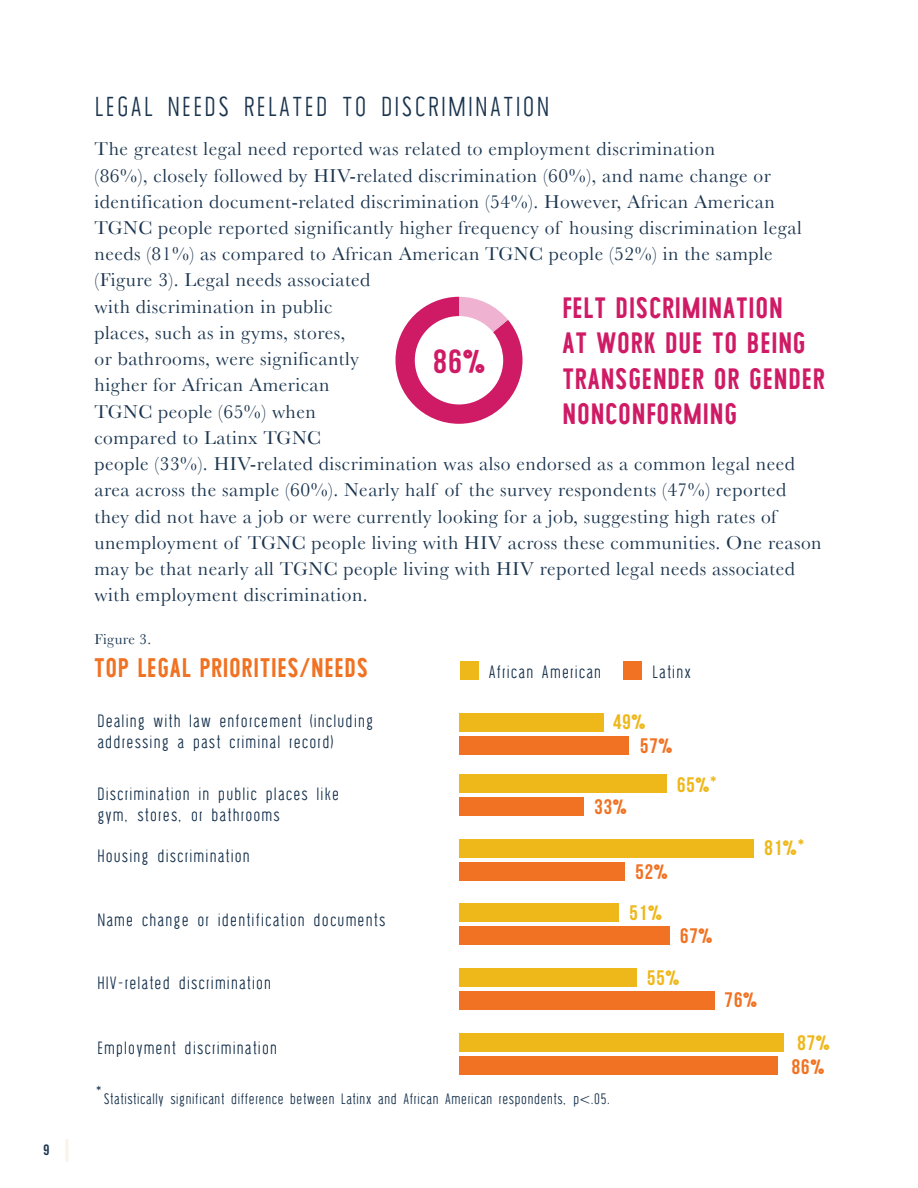
<style>
.page{position:relative;width:918px;height:1188px;background:#fff}
.page>*{position:absolute;margin:0;border:0;box-sizing:border-box;transform-origin:0 0}
.t1{font:700 33.45px "Bebas Neue";color:#cf1b65}
.t2{font:30px "Wask New";letter-spacing:.05em;color:#1b354f}
.t3{font:700 29.55px/35.5px "Wask New";letter-spacing:.05em;color:#cf1b65}
.t4{font:700 27px "Wask New";letter-spacing:.05em;color:#f07222}
.t5{font:700 21px "Bebas Neue";letter-spacing:.05em;color:#eeb71a}
.t6{font:700 21px "Bebas Neue";letter-spacing:.05em;color:#f07222}
.t7{font:19.5px/26.2px "Baskerville";letter-spacing:.025em;color:#1b354f}
.t8{font:19.5px/21px "Wask New";letter-spacing:.025em;color:#1b354f}
.t9{font:16.5px "Wask New";color:#1b354f}
.t10{font:15px "Baskerville";letter-spacing:.025em;color:#1b354f}
.t11{font:15px "Bebas Neue";color:#1b354f}
.s1{font-family:"Wask New"}
.s2{font-family:"Bebas Neue"}
.s3{font-size:25.5px}
.s4{font-family:"Baskerville"}
</style>
<div class="page">
<hr style="left:65px;top:1139px;width:3px;height:23px;background:#fbf3e7">
<svg style="left:395px;top:297px;width:128px;height:127px"></svg>
<div style="left:459px;top:839px;width:294px;height:19px;background:#eeb71a"></div>
<div style="left:459px;top:1033px;width:325px;height:19px;background:#eeb71a"></div>
<div style="left:459px;top:736px;width:170px;height:19px;background:#f07222"></div>
<div style="left:459px;top:774px;width:207px;height:19px;background:#eeb71a"></div>
<div style="left:459px;top:903px;width:159px;height:19px;background:#eeb71a"></div>
<div style="left:459px;top:968px;width:177px;height:19px;background:#eeb71a"></div>
<div style="left:459px;top:713px;width:144px;height:19px;background:#eeb71a"></div>
<div style="left:460px;top:662px;width:19px;height:18px;background:#eeb71a"></div>
<div style="left:623px;top:662px;width:19px;height:18px;background:#f07222"></div>
<div style="left:459px;top:926px;width:211px;height:19px;background:#f07222"></div>
<div style="left:459px;top:991px;width:256px;height:19px;background:#f07222"></div>
<div style="left:459px;top:862px;width:166px;height:19px;background:#f07222"></div>
<div style="left:459px;top:1056px;width:319px;height:18px;background:#f07222"></div>
<div style="left:459px;top:797px;width:125px;height:19px;background:#f07222"></div>
<p class="t11" style="left:43px;top:1141px;width:7px">9</p>
<h2 class="t2" style="left:94px;top:90px;width:457px">LEGAL NEEDS RELATED TO DISCRIMINATION</h2>
<p class="t7" style="left:94px;top:136px;width:729px">The greatest legal need reported was related to employment discrimination<br>(86%), closely followed by HIV-related discrimination (60%), and name change or identification document-related discrimination (54%). However, African American TGNC people reported significantly higher frequency of housing discrimination legal needs (81%) as compared to African American TGNC people (52%) in the sample (Figure 3). Legal needs associated<br>with discrimination in public<br>places, such as in gyms, stores,<br>or bathrooms, were significantly<br>higher for African American<br>TGNC people (65%) when<br>compared to Latinx TGNC<br>people (33%). HIV-related discrimination was also endorsed as a common legal need area across the sample (60%). Nearly half of the survey respondents (47%) reported they did not have a job or were currently looking for a job, suggesting high rates of unemployment of TGNC people living with HIV across these communities. One reason may be that nearly all TGNC people living with HIV reported legal needs associated with employment discrimination.</p>
<h3 class="t3" style="left:563px;top:289px;width:263px">FELT DISCRIMINATION<br>AT WORK DUE TO BEING<br>TRANSGENDER/ OR GENDER<br>NONCONFORMING</h3>
<h1 class="t1" style="left:434px;top:343px;width:52px">86<span class="s1">%</span></h1>
<p class="t10" style="left:94px;top:631px;width:58px">Figure 3.</p>
<h3 class="t4" style="left:94px;top:651px;width:275px">TOP LEGAL PRIORITIES<span class="s2">/</span>NEEDS</h3>
<p class="t8" style="left:488px;top:661px;width:115px">African American</p>
<p class="t8" style="left:652px;top:661px;width:41px">Latinx</p>
<p class="t8" style="left:97px;top:709px;width:278px">Dealing with law enforcement (including addressing a past criminal record)</p>
<p class="t8" style="left:97px;top:783px;width:244px">Discrimination in public places like gym, stores, or bathrooms</p>
<p class="t8" style="left:97px;top:845px;width:155px">Housing discrimination</p>
<p class="t8" style="left:97px;top:909px;width:290px">Name change or identification documents</p>
<p class="t8" style="left:97px;top:972px;width:176px">HIV-related discrimination</p>
<p class="t5" style="left:613px;top:710px;width:33px">49<span class="s1">%</span></p>
<p class="t6" style="left:640px;top:734px;width:33px">57<span class="s1">%</span></p>
<p class="t6" style="left:594px;top:795px;width:33px">33<span class="s1">%</span></p>
<p class="t5" style="left:677px;top:773px;width:42px">65<span class="s1">%*</span></p>
<p class="t6" style="left:636px;top:860px;width:33px">52<span class="s1">%</span></p>
<p class="t5" style="left:630px;top:901px;width:33px">51<span class="s1">%</span></p>
<p class="t6" style="left:680px;top:924px;width:33px">67<span class="s1">%</span></p>
<p class="t5" style="left:765px;top:837px;width:42px">81<span class="s1">%*</span></p>
<p class="t5" style="left:647px;top:967px;width:33px">55<span class="s1">%</span></p>
<p class="t6" style="left:725px;top:988px;width:33px">76<span class="s1">%</span></p>
<p class="t8" style="left:97px;top:1036px;width:182px">Employment discrimination</p>
<p class="t9" style="left:94px;top:1089px;width:517px"><span class="s3">*</span>Statistically significant difference between Latinx and African American respondents, p<span class="s4">&lt;</span>.05.</p>
<p class="t5" style="left:798px;top:1031px;width:33px">87<span class="s1">%</span></p>
<p class="t6" style="left:792px;top:1056px;width:33px">86<span class="s1">%</span></p>
</div>
